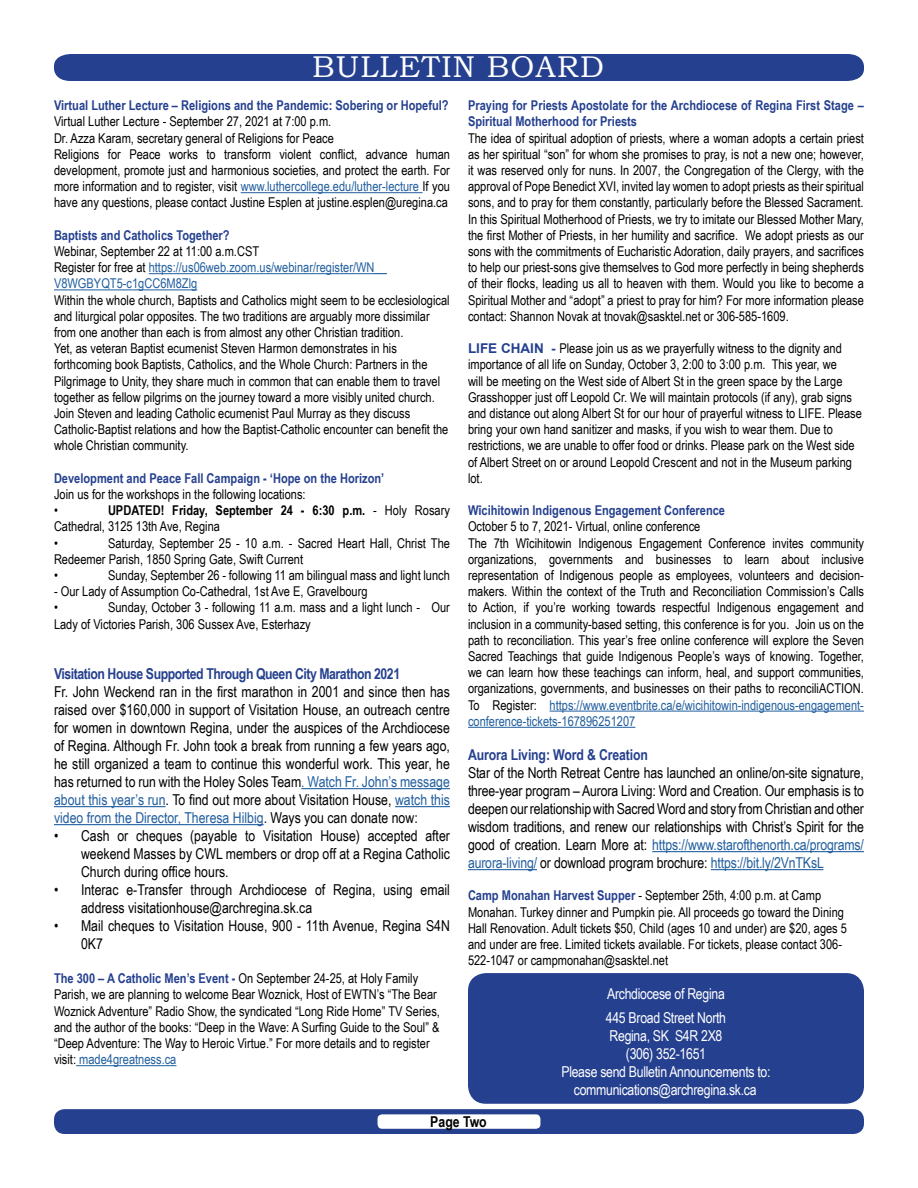
<style>
.page{position:relative;width:918px;height:1188px;background:#fff}
.page>*{position:absolute;margin:0;border:0;box-sizing:border-box;transform-origin:0 0}
.t1{font:30px "Bookman Old Style";letter-spacing:.04em;color:#fff}
.t2{font:15px/18px "Arial Narrow";color:#000;text-align:justify}
.t3{font:15px/18px "Arial Narrow";letter-spacing:-.02em;color:#fff}
.t4{font:700 15px "Arial Narrow";letter-spacing:-.03em;color:#25408f}
.t5{font:700 15px "Arial Narrow";letter-spacing:-.01em;color:#25408f}
.t6{font:700 15px "Arial Narrow";color:#000}
.t7{font:13.5px/16.2px "Arial Narrow";color:#000}
.t8{font:700 13.5px/16.2px "Arial Narrow";color:#25408f}
.t9{font:13.5px/16.2px "Arial Narrow";color:#215e9e}
.s1{color:#215e9e}
.s2{color:#000}
.s3{font-weight:700}
.s4{font-weight:700;color:#25408f}
.s5{font-family:"Arial";font-weight:700;color:#25408f}
</style>
<div class="page">
<div style="left:54px;top:1109px;width:810px;height:25px;background:#25408f;border-radius:10px"></div>
<div style="left:378px;top:1114px;width:162px;height:15px;background:#fff;border-radius:5px"></div>
<div style="left:54px;top:54px;width:810px;height:27px;background:#25408f"></div>
<div style="left:468px;top:973px;width:396px;height:131px;background:#25408f;border-radius:18px"></div>
<hr style="left:241px;top:192px;width:182px;height:1px;background:#215e9e">
<hr style="left:149px;top:273px;width:238px;height:1px;background:#215e9e">
<hr style="left:54px;top:289px;width:143px;height:1px;background:#215e9e">
<hr style="left:301px;top:788px;width:149px;height:1px;background:#215e9e">
<hr style="left:54px;top:806px;width:112px;height:1px;background:#215e9e">
<hr style="left:395px;top:806px;width:55px;height:1px;background:#215e9e">
<hr style="left:54px;top:824px;width:210px;height:1px;background:#215e9e">
<hr style="left:76px;top:1065px;width:100px;height:1px;background:#215e9e">
<hr style="left:550px;top:711px;width:314px;height:1px;background:#215e9e">
<hr style="left:468px;top:727px;width:167px;height:1px;background:#215e9e">
<hr style="left:652px;top:851px;width:212px;height:1px;background:#215e9e">
<hr style="left:468px;top:869px;width:69px;height:1px;background:#215e9e">
<hr style="left:711px;top:869px;width:112px;height:1px;background:#215e9e">
<h1 class="t1" style="left:312px;top:47px;width:293px">BULLETIN BOARD</h1>
<p class="t8" style="left:54px;top:97px;width:396px">Virtual Luther Lecture – Religions and the Pandemic: Sobering or Hopeful?</p>
<p class="t7" style="left:54px;top:113px;width:397px">Virtual Luther Lecture - September 27, 2021 at 7:00 p.m.<br>Dr. Azza Karam, secretary general of Religions for Peace<br>Religions for Peace works to transform violent conflict, advance human development, promote just and harmonious societies, and protect the earth. For more information and to register, visit <span class="s1">www.luthercollege.edu/luther-lecture</span> If you have any questions, please contact Justine Esplen at justine.esplen@uregina.ca</p>
<p class="t8" style="left:54px;top:226px;width:177px">Baptists and Catholics Together?</p>
<p class="t9" style="left:54px;top:243px;width:334px"><span class="s2">Webinar, September 22 at 11:00 a.m.CST<br>Register for free at</span> https://us06web.zoom.us/webinar/register/WN__<br>V8WGBYQT5-c1gCC6M8Zlg</p>
<p class="t7" style="left:54px;top:291px;width:397px">Within the whole church, Baptists and Catholics might seem to be ecclesiological and liturgical polar opposites. The two traditions are arguably more dissimilar from one another than each is from almost any other Christian tradition.<br>Yet, as veteran Baptist ecumenist Steven Harmon demonstrates in his forthcoming book Baptists, Catholics, and the Whole Church: Partners in the Pilgrimage to Unity, they share much in common that can enable them to travel together as fellow pilgrims on the journey toward a more visibly united church.<br>Join Steven and leading Catholic ecumenist Paul Murray as they discuss Catholic-Baptist relations and how the Baptist-Catholic encounter can benefit the whole Christian community.</p>
<p class="t8" style="left:54px;top:469px;width:332px">Development and Peace Fall Campaign - ‘Hope on the Horizon’</p>
<p class="t7" style="left:54px;top:486px;width:253px">Join us for the workshops in the following locations: •</p>
<p class="t7" style="left:54px;top:502px;width:397px;text-indent:54px"><span class="s3">UPDATED! Friday, September 24 - 6:30 p.m.</span> - Holy Rosary<br>Cathedral, 3125 13th Ave, Regina<br>•</p>
<p class="t7" style="left:54px;top:534px;width:397px;text-indent:54px">Saturday, September 25 - 10 a.m. - Sacred Heart Hall, Christ The<br>Redeemer Parish, 1850 Spring Gate, Swift Current<br>•</p>
<p class="t7" style="left:108px;top:567px;width:343px">Sunday, September 26 - following 11 am bilingual mass and light lunch</p>
<p class="t7" style="left:54px;top:583px;width:315px">- Our Lady of Assumption Co-Cathedral, 1st Ave E, Gravelbourg •</p>
<p class="t7" style="left:54px;top:599px;width:397px;text-indent:54px">Sunday, October 3 - following 11 a.m. mass and a light lunch - Our<br>Lady of Victories Parish, 306 Sussex Ave, Esterhazy</p>
<p class="t4" style="left:54px;top:662px;width:348px">Visitation House Supported Through Queen City Marathon 2021</p>
<p class="t2" style="left:54px;top:682px;width:397px">Fr. John Weckend ran in the first marathon in 2001 and since then has raised over $160,000 in support of Visitation House, an outreach centre for women in downtown Regina, under the auspices of the Archdiocese of Regina. Although Fr. John took a break from running a few years ago, he still organized a team to continue this wonderful work. This year, he has returned to run with the Holey Soles Team<span class="s1">. Watch Fr. John’s message about this year’s run</span>. To find out more about Visitation House, <span class="s1">watch this video from the Director, Theresa Hilbig</span>. Ways you can donate now:</p>
<p class="t2" style="left:81px;top:826px;width:370px;text-indent:-27px">• Cash or cheques (payable to Visitation House) accepted after weekend Masses by CWL members or drop off at a Regina Catholic Church during office hours.</p>
<p class="t2" style="left:81px;top:880px;width:370px;text-indent:-27px">• Interac e-Transfer through Archdiocese of Regina, using email address visitationhouse@archregina.sk.ca</p>
<p class="t2" style="left:81px;top:916px;width:371px;text-indent:-27px">• Mail cheques to Visitation House, 900 - 11th Avenue, Regina S4N<br>0K7</p>
<p class="t7" style="left:54px;top:970px;width:388px"><span class="s4">The 300 – A Catholic Men’s Event -</span> On September 24-25, at Holy Family Parish, we are planning to welcome Bear Woznick, Host of EWTN’s “The Bear Woznick Adventure” Radio Show, the syndicated “Long Ride Home” TV Series, and the author of the books: “Deep in the Wave: A Surfing Guide to the Soul” &amp; “Deep Adventure: The Way to Heroic Virtue.” For more details and to register visit: <span class="s1">made4greatness.ca</span></p>
<p class="t8" style="left:468px;top:97px;width:398px">Praying for Priests Apostolate for the Archdiocese of Regina First Stage –<br>Spiritual Motherhood for Priests</p>
<p class="t7" style="left:468px;top:129px;width:397px;text-align:justify">The idea of spiritual adoption of priests, where a woman adopts a certain priest as her spiritual “son” for whom she promises to pray, is not a new one; however, it was reserved only for nuns. In 2007, the Congregation of the Clergy, with the approval of Pope Benedict XVI, invited lay women to adopt priests as their spiritual sons, and to pray for them constantly, particularly before the Blessed Sacrament.<br>In this Spiritual Motherhood of Priests, we try to imitate our Blessed Mother Mary, the first Mother of Priests, in her humility and sacrifice. We adopt priests as our sons with the commitments of Eucharistic Adoration, daily prayers, and sacrifices to help our priest-sons give themselves to God more perfectly in being shepherds of their flocks, leading us all to heaven with them. Would you like to become a Spiritual Mother and “adopt” a priest to pray for him? For more information please contact: Shannon Novak at tnovak@sasktel.net or 306-585-1609.</p>
<p class="t7" style="left:468px;top:340px;width:395px"><span class="s5">LIFE CHAIN -</span> Please join us as we prayerfully witness to the dignity and importance of all life on Sunday, October 3, 2:00 to 3:00 p.m. This year, we<br>will be meeting on the West side of Albert St in the green space by the Large Grasshopper just off Leopold Cr. We will maintain protocols (if any), grab signs and distance out along Albert St for our hour of prayerful witness to LIFE. Please bring your own hand sanitizer and masks, if you wish to wear them. Due to restrictions, we are unable to offer food or drinks. Please park on the West side of Albert Street on or around Leopold Crescent and not in the Museum parking lot.</p>
<p class="t8" style="left:468px;top:502px;width:259px">Wîcihitowin Indigenous Engagement Conference</p>
<p class="t7" style="left:468px;top:518px;width:397px">October 5 to 7, 2021- Virtual, online conference<br>The 7th Wîcihitowin Indigenous Engagement Conference invites community organizations, governments and businesses to learn about inclusive representation of Indigenous people as employees, volunteers and decision&shy;makers. Within the context of the Truth and Reconciliation Commission’s Calls to Action, if you’re working towards respectful Indigenous engagement and inclusion in a community-based setting, this conference is for you. Join us on the path to reconciliation. This year’s free online conference will explore the Seven Sacred Teachings that guide Indigenous People’s ways of knowing. Together, we can learn how these teachings can inform, heal, and support communities, organizations, governments, and businesses on their paths to reconciliACTION.<br>To Register: <span class="s1">https://www.eventbrite.ca/e/wicihitowin-indigenous-engagement&shy;conference-tickets-167896251207</span></p>
<p class="t5" style="left:468px;top:743px;width:181px">Aurora Living: Word &amp; Creation</p>
<p class="t2" style="left:468px;top:763px;width:397px">Star of the North Retreat Centre has launched an online/on-site signature, three-year program – Aurora Living: Word and Creation. Our emphasis is to deepen our relationship with Sacred Word and story from Christian and other wisdom traditions, and renew our relationships with Christ’s Spirit for the good of creation. Learn More at: <span class="s1">https://www.starofthenorth.ca/programs/ aurora-living/</span> or download program brochure: <span class="s1">https://bit.ly/2VnTKsL</span></p>
<p class="t7" style="left:468px;top:887px;width:381px"><span class="s4">Camp Monahan Harvest Supper</span> - September 25th, 4:00 p.m. at Camp Monahan. Turkey dinner and Pumpkin pie. All proceeds go toward the Dining Hall Renovation. Adult tickets $50, Child (ages 10 and under) are $20, ages 5 and under are free. Limited tickets available. For tickets, please contact 306- 522-1047 or campmonahan@sasktel.net</p>
<p class="t3" style="left:606px;top:981px;width:122px;line-height:24px">Archdiocese of Regina<br>445 Broad Street North</p>
<p class="t3" style="left:561px;top:1026px;width:211px;text-align:center">Regina, SK S4R 2X8<br>(306) 352-1651<br>Please send Bulletin Announcements to: communications@archregina.sk.ca</p>
<p class="t6" style="left:430px;top:1110px;width:58px">Page Two</p>
</div>
